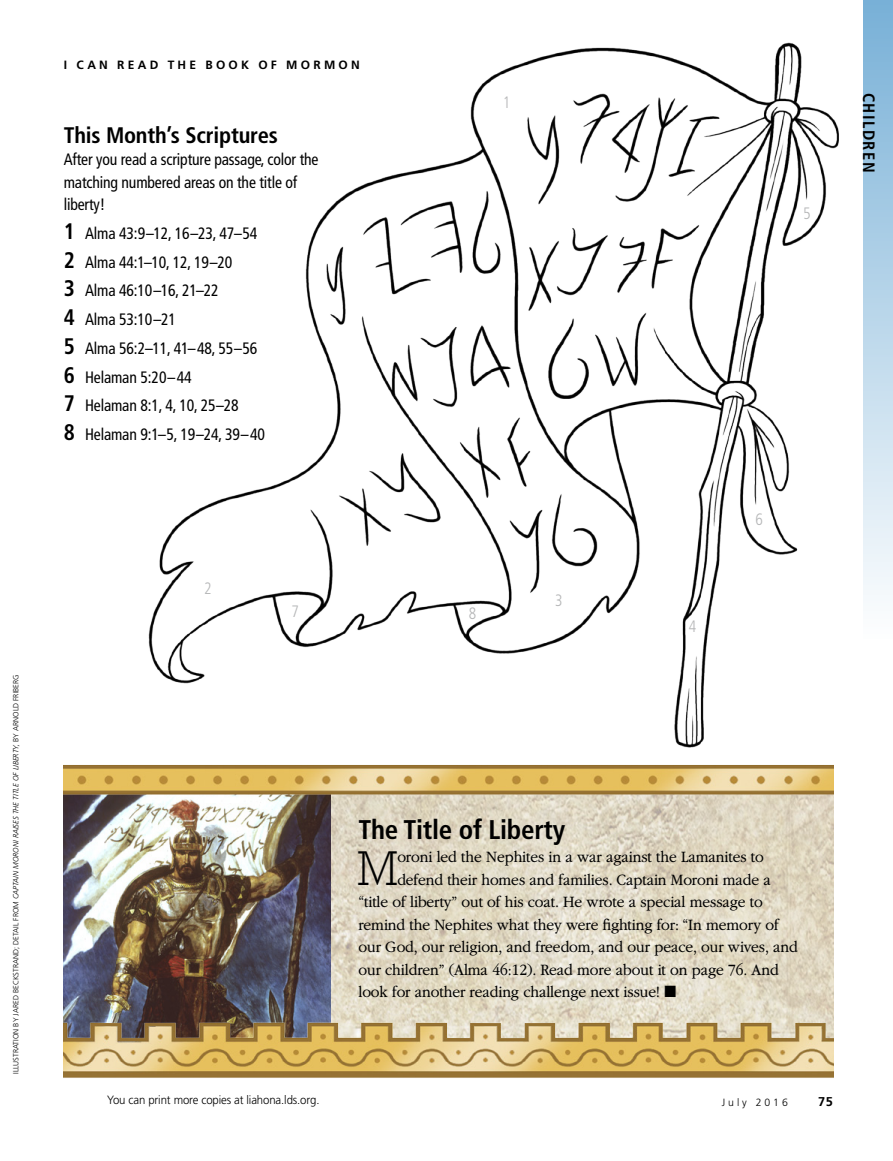
<style>
.page{position:relative;width:893px;height:1161px;background:#fff}
.page>*{position:absolute;margin:0;border:0;box-sizing:border-box;transform-origin:0 0}
.ARTCL_para_first_reg{font:300 49.65px "Rockwelllds Lat";color:#000;scale:.95 1}
.t1{font:700 condensed 27px "Frutigerlds Lat";letter-spacing:-.01em;color:#000}
.t2{font:700 condensed 22.5px "Frutigerlds Lat";letter-spacing:-.01em;color:#000}
.ARTCL_para_first_reg-2{font:300 16.5px "Garamondlds Lat Plus";letter-spacing:-.01em;color:#000;scale:.95 1}
.LISTnmbr-1_para__I_C{font:condensed 16.5px "Frutigerlds Lat";letter-spacing:-.01em;color:#000;scale:.95 1}
.SIDE_para_LARGE{font:condensed 16.5px/22.5px "Frutigerlds Lat";letter-spacing:-.01em;color:#000;scale:.95 1}
.Section_title__maste{font:700 condensed 16.5px "Frutigerlds Lat";letter-spacing:.085em;color:#000}
.FIGimg_para_numbers{font:300 condensed 16.5px "Frutigerlds Lat";color:#b5b6b7;scale:.95 1}
.Folio_R{font:700 12.75px "Frutigerlds Lat";color:#000}
.INFO_para_Frutiger{font:300 12px "Frutigerlds Lat";letter-spacing:-.01em;color:#000;scale:.95 1}
.ARTCL_seriesTitle{font:700 12px "Frutigerlds Lat";letter-spacing:.27em;color:#000}
.Folio_R-2{font:300 10.5px "Frutigerlds Lat";letter-spacing:.28em;color:#000}
.FIGimg-CRDT_para{font:300 7.5px "Frutigerlds Lat";color:#000}
.s1{font-style:italic}
.s2{font-weight:700;font-size:22.5px}
</style>
<div class="page">
<div style="left:863px;top:0;width:30px;height:639px;background:linear-gradient(to bottom,#78b0d7,#fdfefe)"></div>
<img style="left:64px;top:765px;width:769px;height:313px">
<img style="left:64px;top:781px;width:266px;height:282px">
<img style="left:148px;top:13px;width:736px;height:735px">
<p class="FIGimg-CRDT_para" style="left:10px;top:1074px;width:401px;rotate:-90deg">ILLUSTRATION BY JARED BECKSTRAND; DETAIL FROM <span class="s1">CAPTAIN MORONI RAISES THE TITLE OF LIBERTY,</span> BY ARNOLD FRIBERG</p>
<p class="ARTCL_seriesTitle" style="left:64px;top:55px;width:297px">I CAN READ THE BOOK OF MORMON</p>
<p class="t2" style="left:64px;top:118px;width:216px">This Month’s Scriptures</p>
<p class="SIDE_para_LARGE" style="left:64px;top:148px;width:270px">After you read a scripture passage, color the matching numbered areas on the title of liberty!</p>
<p class="LISTnmbr-1_para__I_C" style="left:64px;top:220px;width:205px"><span class="s2">1</span> Alma 43:9–12, 16–23, 47–54</p>
<p class="LISTnmbr-1_para__I_C" style="left:64px;top:249px;width:179px"><span class="s2">2</span> Alma 44:1–10, 12, 19–20</p>
<p class="LISTnmbr-1_para__I_C" style="left:64px;top:278px;width:165px"><span class="s2">3</span> Alma 46:10–16, 21–22</p>
<p class="LISTnmbr-1_para__I_C" style="left:64px;top:307px;width:120px"><span class="s2">4</span> Alma 53:10–21</p>
<p class="LISTnmbr-1_para__I_C" style="left:64px;top:335px;width:205px"><span class="s2">5</span> Alma 56:2–11, 41–48, 55–56</p>
<p class="LISTnmbr-1_para__I_C" style="left:64px;top:364px;width:136px"><span class="s2">6</span> Helaman 5:20–44</p>
<p class="LISTnmbr-1_para__I_C" style="left:64px;top:393px;width:186px"><span class="s2">7</span> Helaman 8:1, 4, 10, 25–28</p>
<p class="LISTnmbr-1_para__I_C" style="left:64px;top:422px;width:213px"><span class="s2">8</span> Helaman 9:1–5, 19–24, 39–40</p>
<p class="FIGimg_para_numbers" style="left:503px;top:90px;width:9px">1</p>
<p class="FIGimg_para_numbers" style="left:204px;top:576px;width:9px">2</p>
<p class="FIGimg_para_numbers" style="left:291px;top:599px;width:9px">7</p>
<p class="FIGimg_para_numbers" style="left:469px;top:600px;width:9px">8</p>
<p class="FIGimg_para_numbers" style="left:555px;top:587px;width:9px">3</p>
<p class="FIGimg_para_numbers" style="left:803px;top:201px;width:9px">5</p>
<p class="Section_title__maste" style="left:881px;top:93px;width:81px;rotate:90deg">Children</p>
<p class="FIGimg_para_numbers" style="left:689px;top:614px;width:9px">4</p>
<p class="FIGimg_para_numbers" style="left:756px;top:507px;width:9px">6</p>
<p class="INFO_para_Frutiger" style="left:107px;top:1091px;width:225px">You can print more copies at liahona.lds.org.</p>
<p class="t1" style="left:358px;top:808px;width:208px">The Title of Liberty</p>
<p class="ARTCL_para_first_reg" style="left:358px;top:830px;width:44px">M</p>
<p class="ARTCL_para_first_reg-2" style="left:397px;top:845px;width:387px">oroni led the Nephites in a war against the Lamanites to</p>
<p class="ARTCL_para_first_reg-2" style="left:397px;top:867px;width:395px">defend their homes and families. Captain Moroni made a</p>
<p class="ARTCL_para_first_reg-2" style="left:358px;top:890px;width:427px">“title of liberty” out of his coat. He wrote a special message to</p>
<p class="ARTCL_para_first_reg-2" style="left:358px;top:912px;width:444px">remind the Nephites what they were fighting for: “In memory of</p>
<p class="ARTCL_para_first_reg-2" style="left:358px;top:935px;width:464px">our God, our religion, and freedom, and our peace, our wives, and</p>
<p class="ARTCL_para_first_reg-2" style="left:358px;top:957px;width:444px">our children” (Alma 46:12). Read more about it on page 76. And</p>
<p class="ARTCL_para_first_reg-2" style="left:358px;top:980px;width:337px">look for another reading challenge next issue! ◼</p>
<p class="Folio_R-2" style="left:722px;top:1094px;width:68px">July 2016</p>
<p class="Folio_R" style="left:818px;top:1091px;width:16px">75</p>
</div>
